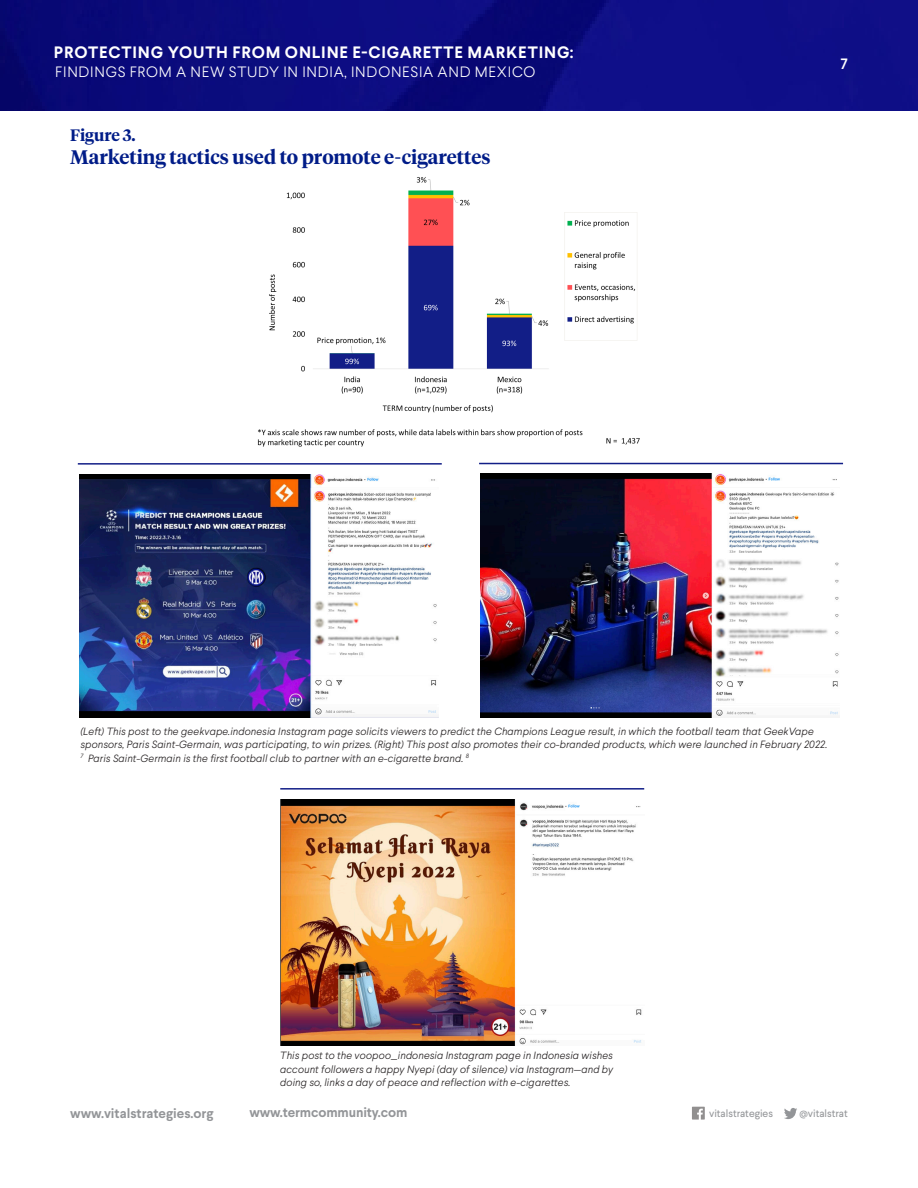
<style>
.page{position:relative;width:918px;height:1188px;background:#fff}
.page>*{position:absolute;margin:0;border:0;box-sizing:border-box;transform-origin:0 0}
.t1{font:600 19.5px "Tiempos Headline";color:#001c88}
.t2{font:700 16.5px "Larsseit";letter-spacing:.05em;color:#fff}
.t3{font:600 16.5px "Tiempos Headline";color:#001c88}
.t4{font:300 15px "Larsseit";letter-spacing:.05em;color:#fff}
.t5{font:500 15px "Larsseit";color:#fff}
.T1_Number{font:700 13.5px "Larsseit";letter-spacing:-.005em;color:#939598}
.t6{font:italic 300 10.5px/13.5px "Larsseit";letter-spacing:.01em;color:#231f20}
.t7{font:10.5px "Larsseit";color:#939598}
</style>
<div class="page">
<img style="left:0;top:0;width:918px;height:110px">
<svg style="left:692px;top:1107px;width:13px;height:13px"></svg>
<svg style="left:784px;top:1108px;width:13px;height:11px"></svg>
<img style="left:257px;top:177px;width:383px;height:270px">
<hr style="left:78px;top:463px;width:364px;height:2px;background:#121e87">
<hr style="left:479px;top:463px;width:364px;height:1px;background:#121e87">
<img style="left:79px;top:474px;width:360px;height:243px">
<img style="left:481px;top:474px;width:358px;height:244px">
<hr style="left:280px;top:788px;width:364px;height:2px;background:#121e87">
<img style="left:280px;top:800px;width:362px;height:246px">
<h2 class="t2" style="left:54px;top:41px;width:521px">PROTECTING YOUTH FROM ONLINE E-CIGARETTE MARKETING:</h2>
<h3 class="t4" style="left:55px;top:62px;width:482px">FINDINGS FROM A NEW STUDY IN INDIA, INDONESIA AND MEXICO</h3>
<h3 class="t3" style="left:70px;top:124px;width:67px">Figure 3.</h3>
<h3 class="t1" style="left:70px;top:143px;width:422px">Marketing tactics used to promote e-cigarettes</h3>
<h1 class="t5" style="left:840px;top:54px;width:9px">7</h1>
<h3 class="t6" style="left:80px;top:724px;width:748px">(Left) This post to the geekvape.indonesia Instagram page solicits viewers to predict the Champions League result, in which the football team that GeekVape sponsors, Paris Saint-Germain, was participating, to win prizes. (Right) This post also promotes their co-branded products, which were launched in February 2022.<br><sup>7</sup> Paris Saint-Germain is the first football club to partner with an e-cigarette brand. <sup>8</sup></h3>
<h3 class="t6" style="left:280px;top:1049px;width:335px;text-align:justify">This post to the voopoo_indonesia Instagram page in Indonesia wishes account followers a happy Nyepi (day of silence) via Instagram—and by doing so, links a day of peace and reflection with e-cigarettes.</h3>
<p class="T1_Number" style="left:70px;top:1104px;width:145px">www.vitalstrategies.org</p>
<p class="T1_Number" style="left:249px;top:1104px;width:160px">www.termcommunity.com</p>
<p class="t7" style="left:709px;top:1106px;width:65px">vitalstrategies</p>
<p class="t7" style="left:799px;top:1106px;width:50px">@vitalstrat</p>
</div>
